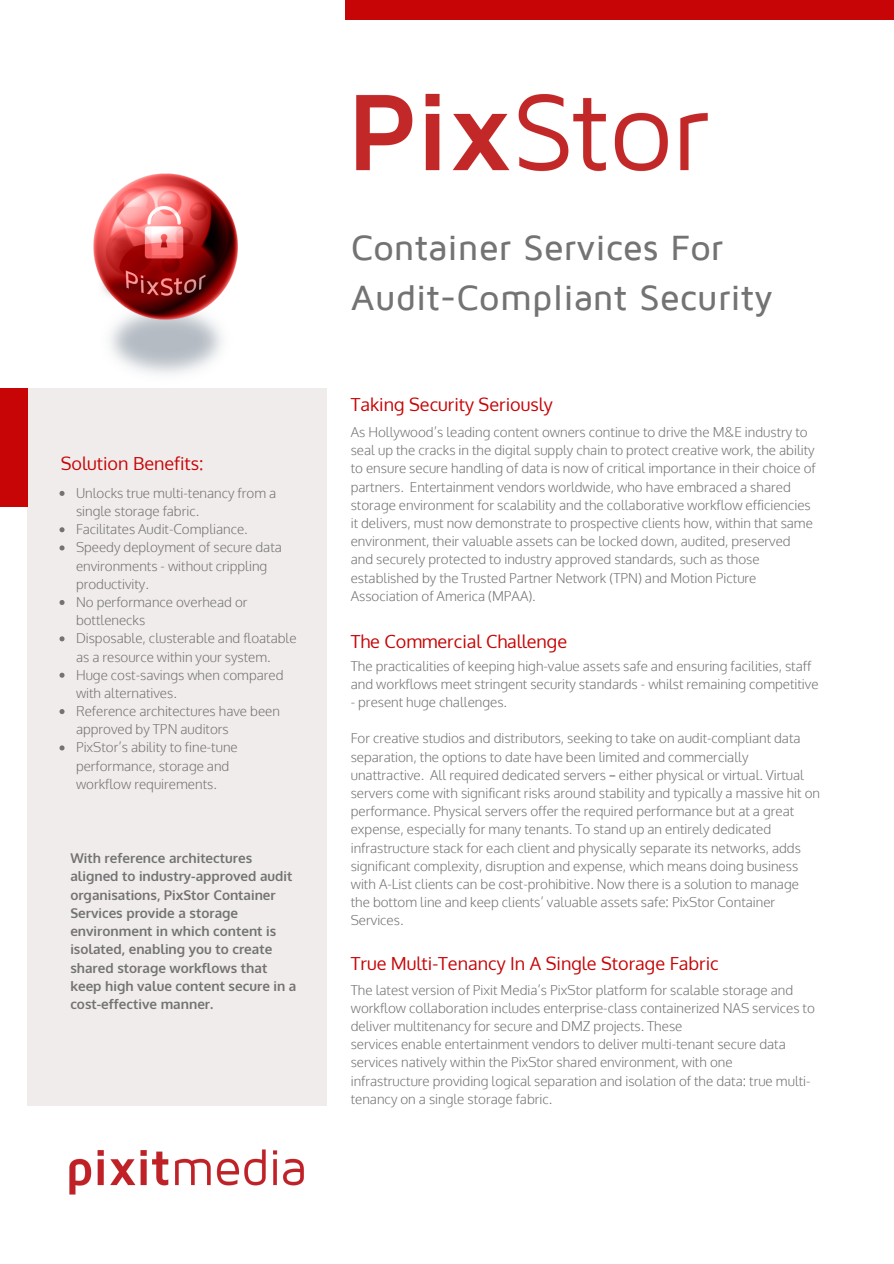
<style>
.page{position:relative;width:894px;height:1264px;background:#fff}
.page>*{position:absolute;margin:0;border:0;box-sizing:border-box;transform-origin:0 0}
.t1{font:500 36px/49.5px "Maven Pro";color:#737373}
.t2{font:18px "Oxygen";color:#c70507}
.t3{font:300 13.5px/18.1px "Oxygen";color:#737373}
.t4{font:700 13.5px/18.1px "Oxygen";color:#737373}
.s1{font-family:"Noto Sans Gurmukhi";font-weight:400}
</style>
<div class="page">
<div style="left:345px;top:0;width:548px;height:19px;background:#c70507"></div>
<div style="left:27px;top:388px;width:300px;height:717px;background:#f1ecec"></div>
<img style="left:356px;top:93px;width:352px;height:79px">
<img style="left:69px;top:1149px;width:235px;height:46px">
<img style="left:93px;top:173px;width:145px;height:202px">
<div style="left:0;top:388px;width:27px;height:118px;background:#c70507"></div>
<svg style="left:59px;top:491px;width:6px;height:5px"></svg>
<svg style="left:59px;top:527px;width:6px;height:5px"></svg>
<svg style="left:59px;top:545px;width:6px;height:5px"></svg>
<svg style="left:59px;top:600px;width:6px;height:5px"></svg>
<svg style="left:59px;top:636px;width:6px;height:5px"></svg>
<svg style="left:59px;top:672px;width:6px;height:5px"></svg>
<svg style="left:59px;top:709px;width:6px;height:5px"></svg>
<svg style="left:59px;top:745px;width:6px;height:5px"></svg>
<h2 class="t2" style="left:61px;top:452px;width:144px">Solution Benefits:</h2>
<p class="t3" style="left:76px;top:483px;width:222px">Unlocks true multi-tenancy from a single storage fabric.<br>Facilitates Audit-Compliance.<br>Speedy deployment of secure data environments - without crippling productivity.<br>No performance overhead or bottlenecks<br>Disposable, clusterable and floatable as a resource within your system.<br>Huge cost-savings when compared with alternatives.<br>Reference architectures have been approved by TPN auditors<br>PixStor’s ability to fine-tune performance, storage and<br>workflow requirements.</p>
<p class="t4" style="left:70px;top:848px;width:227px">With reference architectures aligned to industry-approved audit organisations, PixStor Container<br>Services provide a storage environment in which content is isolated, enabling you to create shared storage workflows that keep high value content secure in a cost-effective manner.</p>
<h1 class="t1" style="left:350px;top:222px;width:423px">Container Services For<br>Audit-Compliant Security</h1>
<h2 class="t2" style="left:350px;top:393px;width:203px">Taking Security Seriously</h2>
<p class="t3" style="left:350px;top:422px;width:466px">As Hollywood’s leading content owners continue to drive the M&amp;E industry to seal up the cracks in the digital supply chain to protect creative work, the ability to ensure secure handling of data is now of critical importance in their choice of partners. Entertainment vendors worldwide, who have embraced a shared storage environment for scalability and the collaborative workflow efficiencies it delivers, must now demonstrate to prospective clients how, within that same environment, their valuable assets can be locked down, audited, preserved and securely protected to industry approved standards, such as those established by the Trusted Partner Network (TPN) and Motion Picture Association of America (MPAA).</p>
<h2 class="t2" style="left:350px;top:630px;width:218px">The Commercial Challenge</h2>
<p class="t3" style="left:350px;top:656px;width:469px">The practicalities of keeping high-value assets safe and ensuring facilities, staff and workflows meet stringent security standards - whilst remaining competitive</p>
<p class="t3" style="left:350px;top:692px;width:158px">- present huge challenges.</p>
<p class="t3" style="left:350px;top:729px;width:470px">For creative studios and distributors, seeking to take on audit-compliant data separation, the options to date have been limited and commercially unattractive. All required dedicated servers <span class="s1">–</span> either physical or virtual. Virtual servers come with significant risks around stability and typically a massive hit on performance. Physical servers offer the required performance but at a great expense, especially for many tenants. To stand up an entirely dedicated infrastructure stack for each client and physically separate its networks, adds significant complexity, disruption and expense, which means doing business with A-List clients can be cost-prohibitive. Now there is a solution to manage the bottom line and keep clients’ valuable assets safe: PixStor Container Services.</p>
<h2 class="t2" style="left:350px;top:951px;width:369px">True Multi-Tenancy In A Single Storage Fabric</h2>
<p class="t3" style="left:350px;top:980px;width:465px">The latest version of Pixit Media’s PixStor platform for scalable storage and workflow collaboration includes enterprise-class containerized NAS services to deliver multitenancy for secure and DMZ projects. These<br>services enable entertainment vendors to deliver multi-tenant secure data services natively within the PixStor shared environment, with one infrastructure providing logical separation and isolation of the data: true multi&shy;tenancy on a single storage fabric.</p>
</div>
